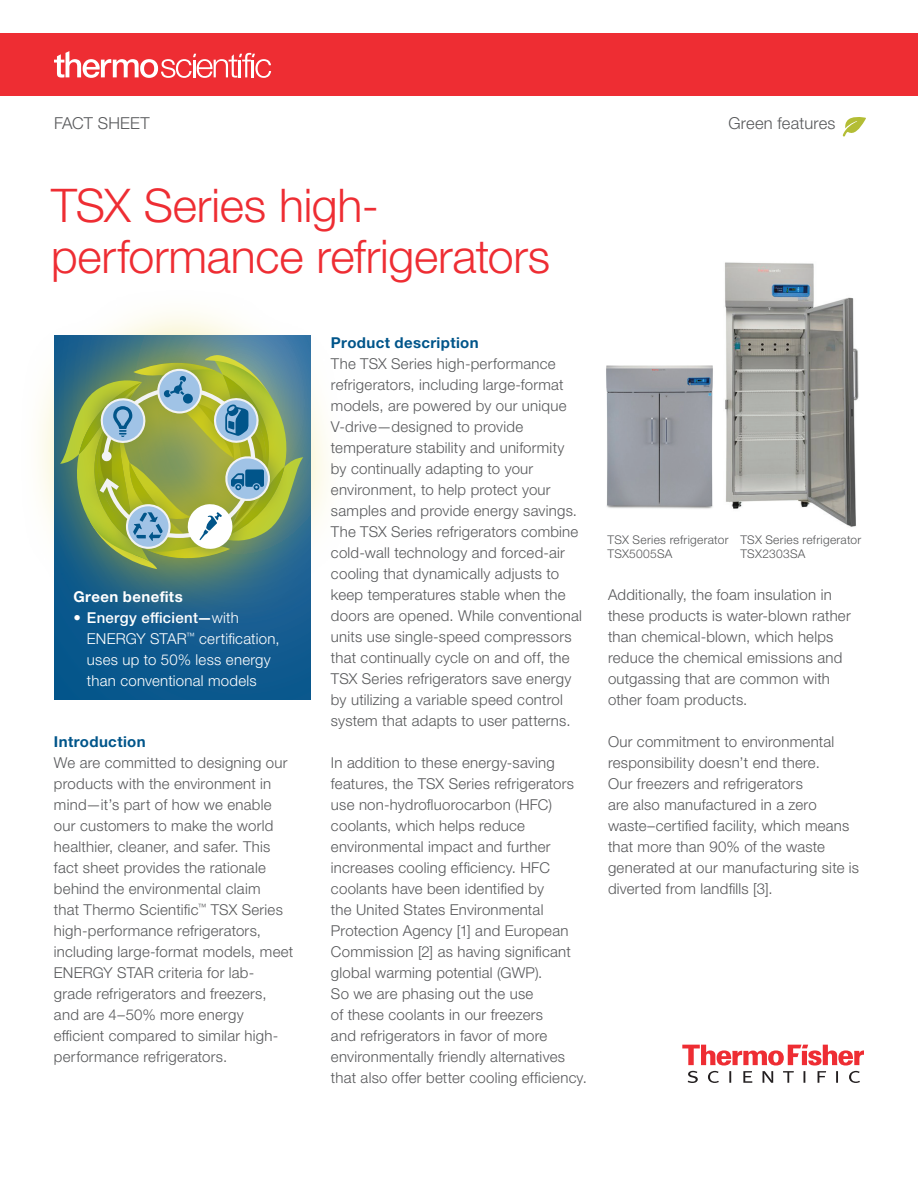
<style>
.page{position:relative;width:918px;height:1188px;background:#fff}
.page>*{position:absolute;margin:0;border:0;box-sizing:border-box;transform-origin:0 0}
.t1{font:300 46.5px/51px "Helvetica Neue LTW1 G";letter-spacing:-.005em;color:#ee2d33}
.t2{font:300 16.5px "Helvetica Neue LTW1 G";letter-spacing:.005em;color:#57585a}
.t3{font:300 15px/21px "Helvetica Neue LT Std";letter-spacing:.015em;color:#57585a}
.t4{font:300 15px/21px "Helvetica Neue LTW1 G";letter-spacing:.015em;color:#57585a}
.t5{font:300 15px/21px "Helvetica Neue LTW1 G";letter-spacing:.015em;color:#fff}
.t6{font:700 15px "Helvetica Neue LT Std";letter-spacing:.025em;color:#01558a}
.t7{font:700 15px "Helvetica Neue LTW1 G";letter-spacing:.025em;color:#fff}
.t8{font:700 15px "Helvetica Neue LTW1 G";letter-spacing:.025em;color:#01558a}
.t9{font:300 12px/14.4px "Helvetica Neue LT Std";letter-spacing:.025em;color:#57585a}
.s1{font-weight:500}
</style>
<div class="page">
<svg style="left:682px;top:1045px;width:182px;height:38px"></svg>
<svg style="left:843px;top:117px;width:23px;height:20px"></svg>
<div style="left:54px;top:335px;width:256px;height:365px;background:#0c598e"></div>
<svg style="left:39px;top:312px;width:289px;height:317px"></svg>
<svg style="left:60px;top:355px;width:243px;height:215px;background:#88a46b"></svg>
<img style="left:725px;top:262px;width:134px;height:265px">
<img style="left:606px;top:365px;width:107px;height:144px">
<div style="left:0;top:33px;width:918px;height:63px;background:#ee2d33"></div>
<svg style="left:54px;top:51px;width:217px;height:27px"></svg>
<p class="t2" style="left:54px;top:113px;width:97px">FACT SHEET</p>
<p class="t2" style="left:728px;top:113px;width:109px">Green features</p>
<h1 class="t1" style="left:51px;top:180px;width:501px">TSX Series high&shy;performance refrigerators</h1>
<p class="t7" style="left:73px;top:587px;width:111px">Green benefits</p>
<p class="t5" style="left:87px;top:607px;width:194px;text-indent:-13px"><span class="s1">• Energy efficient—</span>with<br>ENERGY STAR<sup>™</sup> certification, uses up to 50% less energy than conventional models</p>
<p class="t8" style="left:54px;top:732px;width:93px">Introduction</p>
<p class="t4" style="left:54px;top:752px;width:241px">We are committed to designing our products with the environment in mind—it’s part of how we enable our customers to make the world healthier, cleaner, and safer. This fact sheet provides the rationale behind the environmental claim<br>that Thermo Scientific<sup>™</sup> TSX Series high-performance refrigerators, including large-format models, meet<br>ENERGY STAR criteria for lab&shy;grade refrigerators and freezers, and are 4–50% more energy efficient compared to similar high&shy;performance refrigerators.</p>
<p class="t6" style="left:331px;top:333px;width:149px">Product description</p>
<p class="t3" style="left:331px;top:353px;width:252px">The TSX Series high-performance refrigerators, including large-format models, are powered by our unique V-drive—designed to provide temperature stability and uniformity by continually adapting to your environment, to help protect your samples and provide energy savings.<br>The TSX Series refrigerators combine cold-wall technology and forced-air cooling that dynamically adjusts to keep temperatures stable when the doors are opened. While conventional units use single-speed compressors that continually cycle on and off, the TSX Series refrigerators save energy by utilizing a variable speed control system that adapts to user patterns.</p>
<p class="t3" style="left:331px;top:752px;width:257px">In addition to these energy-saving features, the TSX Series refrigerators use non-hydrofluorocarbon (HFC) coolants, which helps reduce environmental impact and further increases cooling efficiency. HFC coolants have been identified by<br>the United States Environmental Protection Agency [1] and European Commission [2] as having significant global warming potential (GWP).<br>So we are phasing out the use<br>of these coolants in our freezers<br>and refrigerators in favor of more environmentally friendly alternatives that also offer better cooling efficiency.</p>
<p class="t9" style="left:608px;top:532px;width:122px">TSX Series refrigerator<br>TSX5005SA</p>
<p class="t9" style="left:741px;top:532px;width:122px">TSX Series refrigerator<br>TSX2303SA</p>
<p class="t3" style="left:608px;top:584px;width:244px">Additionally, the foam insulation in these products is water-blown rather than chemical-blown, which helps reduce the chemical emissions and outgassing that are common with other foam products.</p>
<p class="t3" style="left:608px;top:731px;width:253px">Our commitment to environmental responsibility doesn’t end there.<br>Our freezers and refrigerators<br>are also manufactured in a zero waste–certified facility, which means that more than 90% of the waste generated at our manufacturing site is diverted from landfills [3].</p>
</div>
